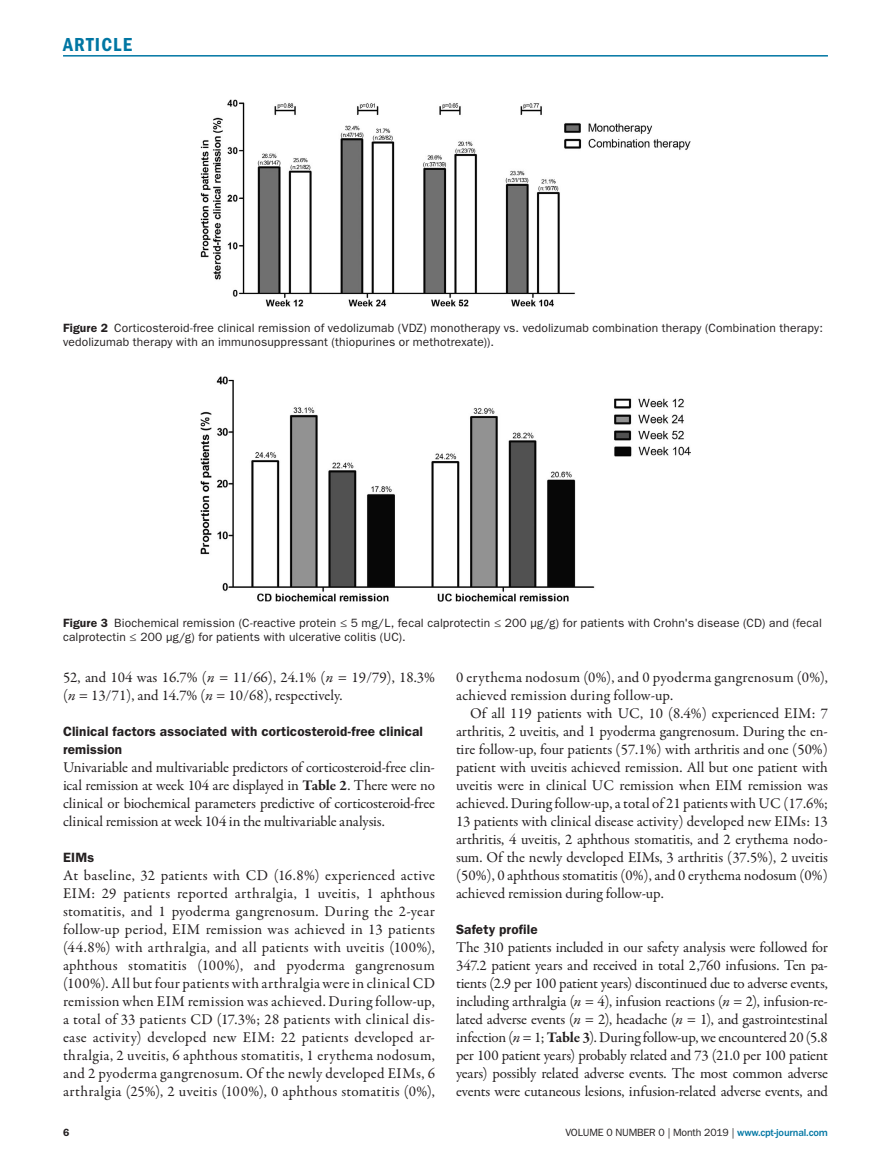
<style>
.page{position:relative;width:891px;height:1175px;background:#fff}
.page>*{position:absolute;margin:0;border:0;box-sizing:border-box;transform-origin:0 0}
.t1{font:19.5px "ITC Franklin Gothic Std Dm Cd";letter-spacing:.06em;color:#0076a3}
.t2{font:15px/18px "Garamond Premr Pro";color:#231f20;text-align:justify}
.t3{font:15px/18px "Garamond Premr Pro";letter-spacing:.02em;color:#231f20}
.t4{font:600 13.5px/18px "ITC Franklin Gothic Std";letter-spacing:.01em;color:#231f20}
.t5{font:12px/14.2px "ITC Franklin Gothic Std";letter-spacing:.015em;color:#231f20}
.t6{font:10.5px "ITC Franklin Gothic Std";letter-spacing:-.015em;color:#231f20}
.t7{font:600 10.5px "ITC Franklin Gothic Std";color:#231f20}
.s1{font-weight:600}
.s2{font-style:italic}
.s3{font-weight:700}
.s4{font-weight:500;color:#0076a3}
</style>
<div class="page">
<hr style="left:63px;top:55px;width:765px;height:2px;background:#0076a3">
<img style="left:201px;top:100px;width:489px;height:206px">
<img style="left:201px;top:376px;width:489px;height:225px">
<h1 class="t1" style="left:63px;top:33px;width:71px">ARTICLE</h1>
<p class="t5" style="left:63px;top:321px;width:761px"><span class="s1">Figure 2</span> Corticosteroid-free clinical remission of vedolizumab (VDZ) monotherapy vs. vedolizumab combination therapy (Combination therapy: vedolizumab therapy with an immunosuppressant (thiopurines or methotrexate)).</p>
<p class="t5" style="left:63px;top:615px;width:760px"><span class="s1">Figure 3</span> Biochemical remission (C-reactive protein ≤ 5 mg/L, fecal calprotectin ≤ 200 µg/g) for patients with Crohn's disease (CD) and (fecal calprotectin ≤ 200 µg/g) for patients with ulcerative colitis (UC).</p>
<p class="t2" style="left:63px;top:668px;width:373px">52, and 104 was 16.7% (<span class="s2">n</span> = 11/66), 24.1% (<span class="s2">n</span> = 19/79), 18.3% (<span class="s2">n</span> = 13/71), and 14.7% (<span class="s2">n</span> = 10/68), respectively.</p>
<p class="t4" style="left:63px;top:722px;width:362px">Clinical factors associated with corticosteroid-free clinical remission</p>
<p class="t2" style="left:63px;top:758px;width:373px">Univariable and multivariable predictors of corticosteroid-free clin&shy;ical remission at week 104 are displayed in <span class="s3">Table 2</span>. There were no clinical or biochemical parameters predictive of corticosteroid-free clinical remission at week 104 in the multivariable analysis.</p>
<p class="t4" style="left:63px;top:848px;width:33px">EIMs</p>
<p class="t2" style="left:63px;top:866px;width:374px">At baseline, 32 patients with CD (16.8%) experienced active EIM: 29 patients reported arthralgia, 1 uveitis, 1 aphthous stomatitis, and 1 pyoderma gangrenosum. During the 2-year follow-up period, EIM remission was achieved in 13 patients (44.8%) with arthralgia, and all patients with uveitis (100%), aphthous stomatitis (100%), and pyoderma gangrenosum (100%). All but four patients with arthralgia were in clinical CD remission when EIM remission was achieved. During follow-up, a total of 33 patients CD (17.3%; 28 patients with clinical dis&shy;ease activity) developed new EIM: 22 patients developed ar&shy;thralgia, 2 uveitis, 6 aphthous stomatitis, 1 erythema nodosum, and 2 pyoderma gangrenosum. Of the newly developed EIMs, 6 arthralgia (25%), 2 uveitis (100%), 0 aphthous stomatitis (0%),</p>
<p class="t3" style="left:456px;top:668px;width:373px">0 erythema nodosum (0%), and 0 pyoderma gangrenosum (0%), achieved remission during follow-up.</p>
<p class="t2" style="left:456px;top:704px;width:374px;text-indent:14px">Of all 119 patients with UC, 10 (8.4%) experienced EIM: 7 arthritis, 2 uveitis, and 1 pyoderma gangrenosum. During the en&shy;tire follow-up, four patients (57.1%) with arthritis and one (50%) patient with uveitis achieved remission. All but one patient with uveitis were in clinical UC remission when EIM remission was achieved. During follow-up, a total of 21 patients with UC (17.6%; 13 patients with clinical disease activity) developed new EIMs: 13 arthritis, 4 uveitis, 2 aphthous stomatitis, and 2 erythema nodo&shy;sum. Of the newly developed EIMs, 3 arthritis (37.5%), 2 uveitis (50%), 0 aphthous stomatitis (0%), and 0 erythema nodosum (0%) achieved remission during follow-up.</p>
<p class="t4" style="left:456px;top:920px;width:83px">Safety profile</p>
<p class="t2" style="left:456px;top:938px;width:374px">The 310 patients included in our safety analysis were followed for 347.2 patient years and received in total 2,760 infusions. Ten pa&shy;tients (2.9 per 100 patient years) discontinued due to adverse events, including arthralgia (<span class="s2">n</span> = 4), infusion reactions (<span class="s2">n</span> = 2), infusion-re&shy;lated adverse events (<span class="s2">n</span> = 2), headache (<span class="s2">n</span> = 1), and gastrointestinal infection (<span class="s2">n</span> = 1; <span class="s3">Table 3</span>). During follow-up, we encountered 20 (5.8 per 100 patient years) probably related and 73 (21.0 per 100 patient years) possibly related adverse events. The most common adverse events were cutaneous lesions, infusion-related adverse events, and</p>
<p class="t7" style="left:63px;top:1125px;width:8px">6</p>
<p class="t6" style="left:565px;top:1126px;width:264px">VOLUME 0 NUMBER 0 | Month 2019 | <span class="s4">www.cpt-journal.com</span></p>
</div>
